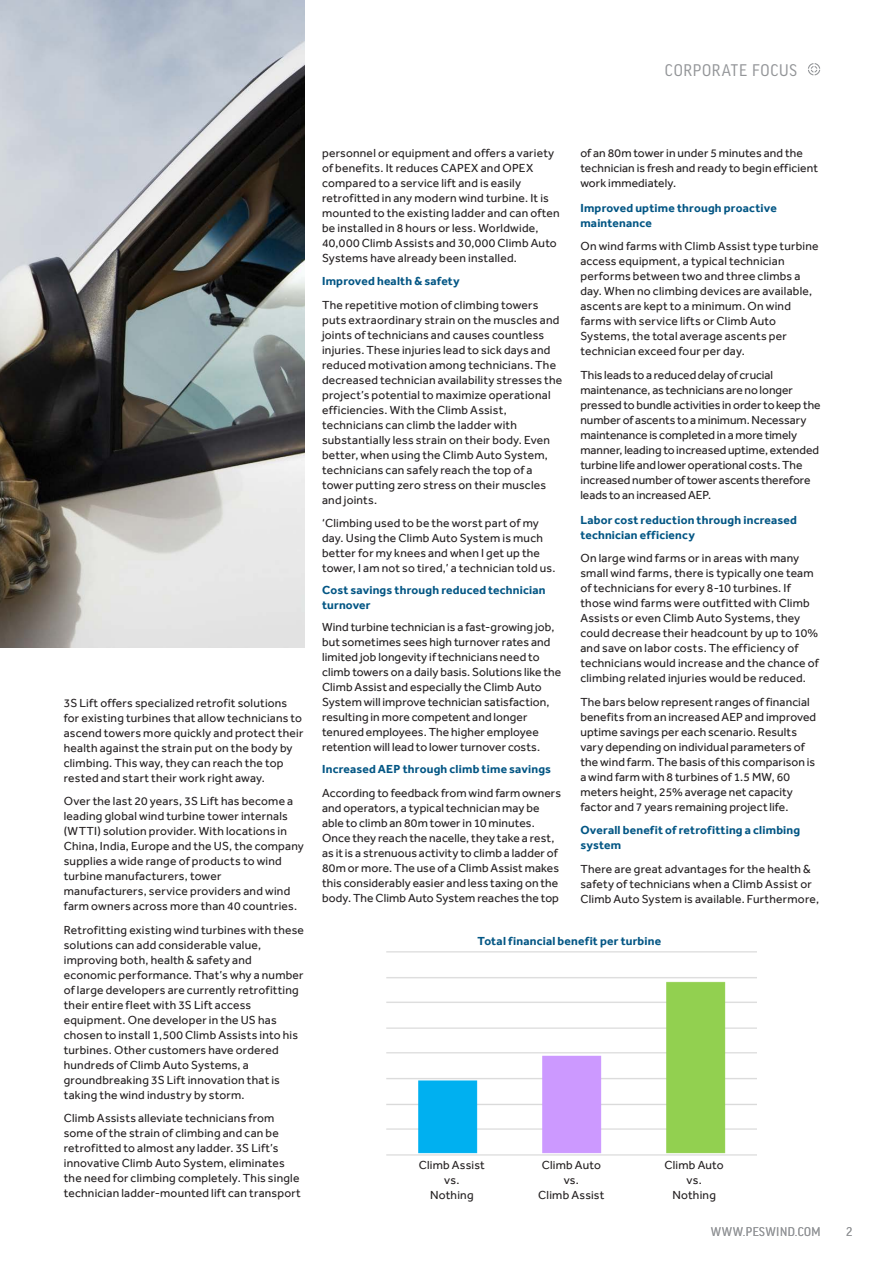
<style>
.page{position:relative;width:893px;height:1263px;background:#fff}
.page>*{position:absolute;margin:0;border:0;box-sizing:border-box;transform-origin:0 0}
.Page_head_2015{font:18px "Good Headline Pro Narr";letter-spacing:.04em;color:#939598}
.t1{font:13.5px "Good Headline Pro Narr";letter-spacing:.035em;color:#939598}
.Body_Copy_2015{font:12px/15px "Effra";letter-spacing:.015em;color:#231f20}
.Body_Copy_2015-2{font:700 12px/15px "Effra";letter-spacing:.015em;color:#035684}
</style>
<div class="page">
<img style="left:0;top:0;width:304px;height:648px">
<img style="left:386px;top:951px;width:371px;height:205px">
<svg style="left:808px;top:63px;width:12px;height:12px"></svg>
<p class="Page_head_2015" style="left:665px;top:61px;width:134px">CORPORATE FOCUS</p>
<p class="Body_Copy_2015" style="left:64px;top:695px;width:241px">3S Lift offers specialized retrofit solutions for existing turbines that allow technicians to ascend towers more quickly and protect their health against the strain put on the body by climbing. This way, they can reach the top rested and start their work right away.</p>
<p class="Body_Copy_2015" style="left:64px;top:793px;width:242px">Over the last 20 years, 3S Lift has become a leading global wind turbine tower internals (WTTI) solution provider. With locations in China, India, Europe and the US, the company supplies a wide range of products to wind turbine manufacturers, tower manufacturers, service providers and wind farm owners across more than 40 countries.</p>
<p class="Body_Copy_2015" style="left:64px;top:922px;width:242px">Retrofitting existing wind turbines with these solutions can add considerable value, improving both, health &amp; safety and economic performance. That’s why a number of large developers are currently retrofitting their entire fleet with 3S Lift access equipment. One developer in the US has chosen to install 1,500 Climb Assists into his turbines. Other customers have ordered hundreds of Climb Auto Systems, a groundbreaking 3S Lift innovation that is taking the wind industry by storm.</p>
<p class="Body_Copy_2015" style="left:64px;top:1110px;width:239px">Climb Assists alleviate technicians from some of the strain of climbing and can be retrofitted to almost any ladder. 3S Lift’s innovative Climb Auto System, eliminates the need for climbing completely. This single technician ladder-mounted lift can transport</p>
<p class="Body_Copy_2015" style="left:322px;top:145px;width:239px">personnel or equipment and offers a variety of benefits. It reduces CAPEX and OPEX compared to a service lift and is easily retrofitted in any modern wind turbine. It is mounted to the existing ladder and can often be installed in 8 hours or less. Worldwide, 40,000 Climb Assists and 30,000 Climb Auto Systems have already been installed.</p>
<p class="Body_Copy_2015-2" style="left:322px;top:274px;width:139px">Improved health &amp; safety</p>
<p class="Body_Copy_2015" style="left:322px;top:297px;width:242px">The repetitive motion of climbing towers puts extraordinary strain on the muscles and joints of technicians and causes countless injuries. These injuries lead to sick days and reduced motivation among technicians. The decreased technician availability stresses the project’s potential to maximize operational efficiencies. With the Climb Assist, technicians can climb the ladder with substantially less strain on their body. Even better, when using the Climb Auto System, technicians can safely reach the top of a tower putting zero stress on their muscles and joints.</p>
<p class="Body_Copy_2015" style="left:322px;top:516px;width:235px">‘Climbing used to be the worst part of my day. Using the Climb Auto System is much better for my knees and when I get up the tower, I am not so tired,’ a technician told us.</p>
<p class="Body_Copy_2015-2" style="left:322px;top:583px;width:225px">Cost savings through reduced technician turnover</p>
<p class="Body_Copy_2015" style="left:322px;top:620px;width:241px">Wind turbine technician is a fast-growing job, but sometimes sees high turnover rates and limited job longevity if technicians need to climb towers on a daily basis. Solutions like the Climb Assist and especially the Climb Auto System will improve technician satisfaction, resulting in more competent and longer tenured employees. The higher employee retention will lead to lower turnover costs.</p>
<p class="Body_Copy_2015-2" style="left:322px;top:762px;width:230px">Increased AEP through climb time savings</p>
<p class="Body_Copy_2015" style="left:322px;top:785px;width:240px">According to feedback from wind farm owners and operators, a typical technician may be able to climb an 80m tower in 10 minutes.<br>Once they reach the nacelle, they take a rest, as it is a strenuous activity to climb a ladder of 80m or more. The use of a Climb Assist makes this considerably easier and less taxing on the body. The Climb Auto System reaches the top</p>
<p class="Body_Copy_2015" style="left:580px;top:145px;width:239px">of an 80m tower in under 5 minutes and the technician is fresh and ready to begin efficient work immediately.</p>
<p class="Body_Copy_2015-2" style="left:580px;top:200px;width:198px">Improved uptime through proactive maintenance</p>
<p class="Body_Copy_2015" style="left:580px;top:239px;width:240px">On wind farms with Climb Assist type turbine access equipment, a typical technician performs between two and three climbs a day. When no climbing devices are available, ascents are kept to a minimum. On wind farms with service lifts or Climb Auto Systems, the total average ascents per technician exceed four per day.</p>
<p class="Body_Copy_2015" style="left:580px;top:367px;width:242px">This leads to a reduced delay of crucial maintenance, as technicians are no longer pressed to bundle activities in order to keep the number of ascents to a minimum. Necessary maintenance is completed in a more timely manner, leading to increased uptime, extended turbine life and lower operational costs. The increased number of tower ascents therefore leads to an increased AEP.</p>
<p class="Body_Copy_2015-2" style="left:580px;top:512px;width:218px">Labor cost reduction through increased technician efficiency</p>
<p class="Body_Copy_2015" style="left:580px;top:551px;width:240px">On large wind farms or in areas with many small wind farms, there is typically one team of technicians for every 8-10 turbines. If those wind farms were outfitted with Climb Assists or even Climb Auto Systems, they could decrease their headcount by up to 10% and save on labor costs. The efficiency of technicians would increase and the chance of climbing related injuries would be reduced.</p>
<p class="Body_Copy_2015" style="left:580px;top:694px;width:237px">The bars below represent ranges of financial benefits from an increased AEP and improved uptime savings per each scenario. Results vary depending on individual parameters of the wind farm. The basis of this comparison is a wind farm with 8 turbines of 1.5 MW, 60 meters height, 25% average net capacity factor and 7 years remaining project life.</p>
<p class="Body_Copy_2015-2" style="left:580px;top:823px;width:221px">Overall benefit of retrofitting a climbing system</p>
<p class="Body_Copy_2015" style="left:580px;top:861px;width:240px">There are great advantages for the health &amp; safety of technicians when a Climb Assist or<br>Climb Auto System is available. Furthermore,</p>
<p class="Body_Copy_2015-2" style="left:478px;top:933px;width:185px">Total financial benefit per turbine</p>
<p class="Body_Copy_2015" style="left:419px;top:1157px;width:68px;text-align:center">Climb Assist vs.<br>Nothing</p>
<p class="Body_Copy_2015" style="left:538px;top:1157px;width:68px;text-align:center">Climb Auto vs.<br>Climb Assist</p>
<p class="Body_Copy_2015" style="left:664px;top:1157px;width:61px;text-align:center">Climb Auto vs.<br>Nothing</p>
<p class="t1" style="left:711px;top:1225px;width:111px">WWW.PESWIND.COM</p>
<p class="t1" style="left:846px;top:1225px;width:8px">2</p>
</div>
